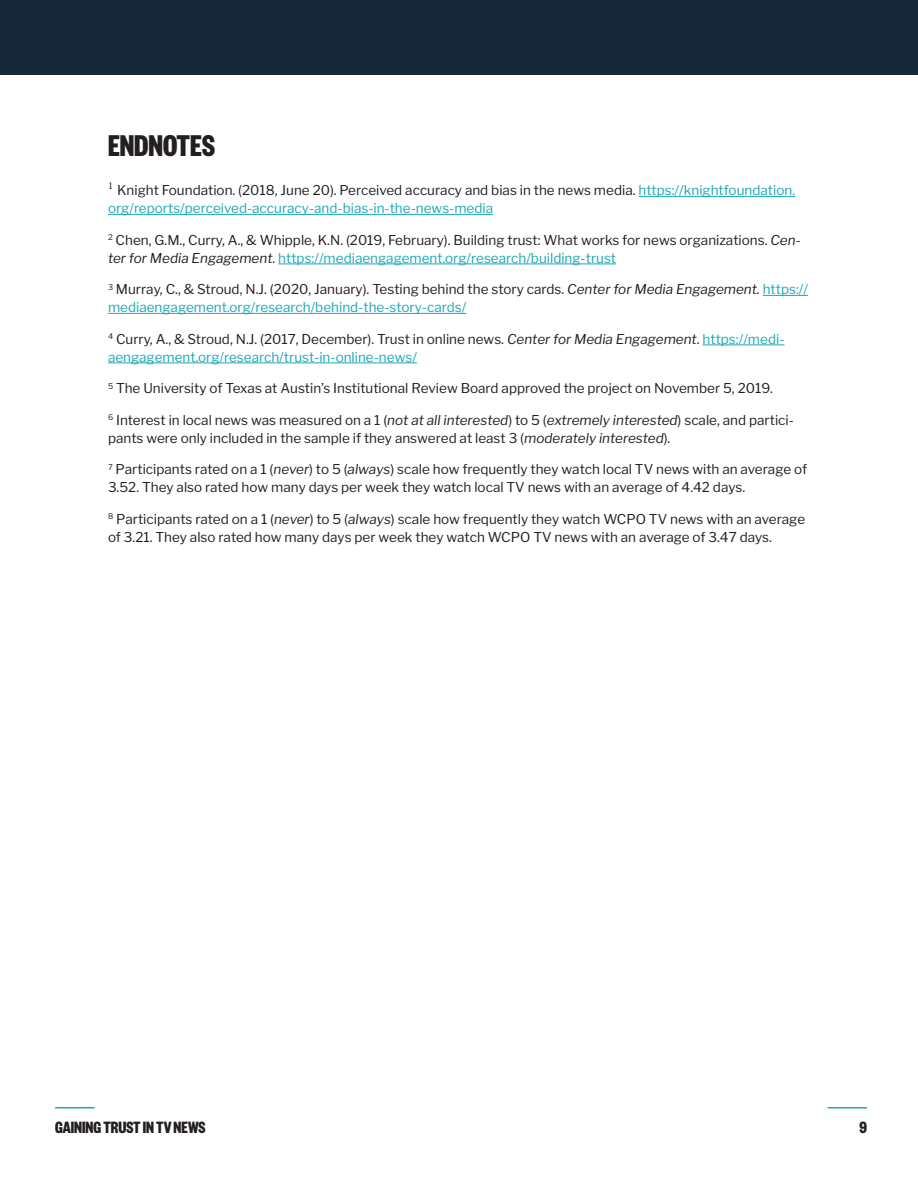
<style>
.page{position:relative;width:918px;height:1188px;background:#fff}
.page>*{position:absolute;margin:0;border:0;box-sizing:border-box;transform-origin:0 0}
.t1{font:700 33px "Founders Grotesk X Cond";color:#231f20}
.t2{font:700 18px "Founders Grotesk X Cond";color:#231f20}
.t3{font:13.5px/18px "Libre Franklin";color:#231f20}
.t4{font:13.5px/18px "Libre Franklin";color:#1da8b6}
.s1{color:#231f20}
.s2{font-style:italic}
.s3{color:#1da8b6}
.s4{font-style:italic;color:#231f20}
</style>
<div class="page">
<hr style="left:55px;top:1107px;width:40px;height:1px;background:#1da8b6">
<hr style="left:828px;top:1107px;width:39px;height:1px;background:#1da8b6">
<div style="left:0;top:0;width:918px;height:75px;background:#172938"></div>
<hr style="left:639px;top:196px;width:156px;height:1px;background:#1da8b6">
<hr style="left:108px;top:214px;width:385px;height:1px;background:#1da8b6">
<hr style="left:278px;top:264px;width:338px;height:1px;background:#1da8b6">
<hr style="left:763px;top:295px;width:45px;height:1px;background:#1da8b6">
<hr style="left:108px;top:313px;width:358px;height:1px;background:#1da8b6">
<hr style="left:703px;top:345px;width:81px;height:1px;background:#1da8b6">
<hr style="left:108px;top:363px;width:309px;height:1px;background:#1da8b6">
<p class="t1" style="left:108px;top:125px;width:109px">ENDNOTES</p>
<p class="t4" style="left:108px;top:181px;width:689px"><sup>1</sup> <span class="s1">Knight Foundation. (2018, June 20). Perceived accuracy and bias in the news media.</span> https://knightfoundation. org/reports/perceived-accuracy-and-bias-in-the-news-media</p>
<p class="t3" style="left:108px;top:231px;width:694px"><sup>2</sup> Chen, G.M., Curry, A., &amp; Whipple, K.N. (2019, February). Building trust: What works for news organizations. <span class="s2">Cen&shy;ter for Media Engagement</span>. <span class="s3">https://mediaengagement.org/research/building-trust</span></p>
<p class="t3" style="left:108px;top:280px;width:702px"><sup>3</sup> Murray, C., &amp; Stroud, N.J. (2020, January). Testing behind the story cards. <span class="s2">Center for Media Engagement.</span> <span class="s3">https:// mediaengagement.org/research/behind-the-story-cards/</span></p>
<p class="t4" style="left:108px;top:330px;width:678px"><sup>4</sup> <span class="s1">Curry, A., &amp; Stroud, N.J. (2017, December). Trust in online news.</span> <span class="s4">Center for Media Engagement</span><span class="s1">.</span> https://medi&shy;aengagement.org/research/trust-in-online-news/</p>
<p class="t3" style="left:108px;top:379px;width:667px"><sup>5</sup> The University of Texas at Austin’s Institutional Review Board approved the project on November 5, 2019.</p>
<p class="t3" style="left:108px;top:411px;width:687px"><sup>6</sup> Interest in local news was measured on a 1 (<span class="s2">not at all interested</span>) to 5 (<span class="s2">extremely interested</span>) scale, and partici&shy;pants were only included in the sample if they answered at least 3 (<span class="s2">moderately interested</span>).</p>
<p class="t3" style="left:108px;top:460px;width:701px"><sup>7</sup> Participants rated on a 1 (<span class="s2">never</span>) to 5 (<span class="s2">always</span>) scale how frequently they watch local TV news with an average of<br>3.52. They also rated how many days per week they watch local TV news with an average of 4.42 days.</p>
<p class="t3" style="left:108px;top:510px;width:699px"><sup>8</sup> Participants rated on a 1 (<span class="s2">never</span>) to 5 (<span class="s2">always</span>) scale how frequently they watch WCPO TV news with an average of 3.21. They also rated how many days per week they watch WCPO TV news with an average of 3.47 days.</p>
<h2 class="t2" style="left:55px;top:1116px;width:152px">GAINING TRUST IN TV NEWS</h2>
<h2 class="t2" style="left:859px;top:1116px;width:9px">9</h2>
</div>
